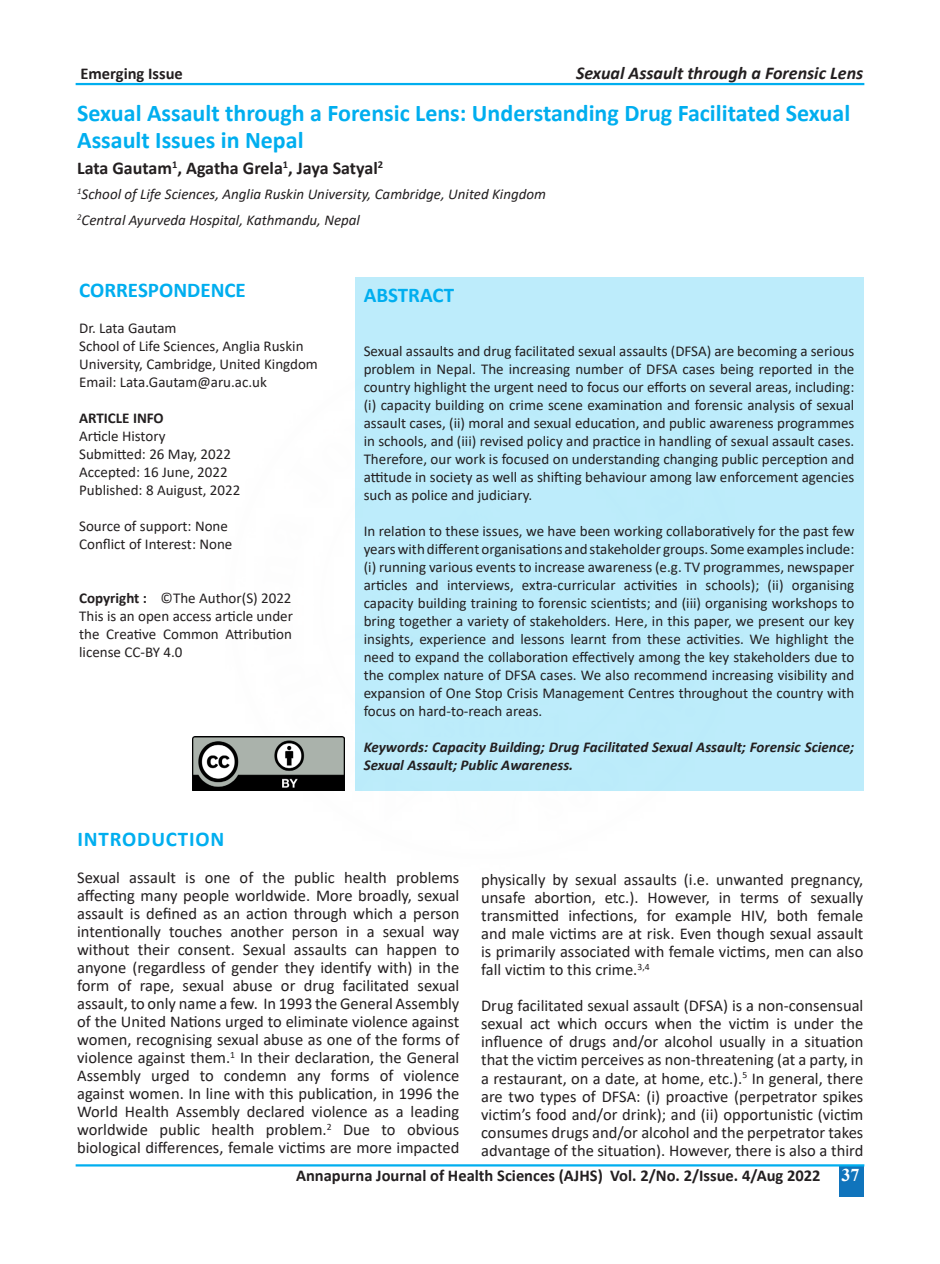
<style>
.page{position:relative;width:940px;height:1264px;background:#fff}
.page>*{position:absolute;margin:0;border:0;box-sizing:border-box;transform-origin:0 0}
.t1{font:700 24px/27px "Calibri";color:#00aeef}
.t2{font:700 21px "Calibri";color:#00aeef}
.t3{font:700 21px "Calibri";letter-spacing:.04em;color:#00aeef}
.t4{font:700 18px "Calibri";color:#231f20}
.t5{font:italic 700 18px "Calibri";color:#231f20}
.t6{font:16.5px/18px "Calibri";color:#231f20;text-align:justify}
.t7{font:700 16.5px "Calibri";color:#231f20}
.t8{font:15px/18px "Calibri";color:#231f20;text-align:justify}
.t9{font:italic 15px "Calibri";color:#231f20}
.t10{font:italic 700 15px/18px "Calibri";color:#231f20}
.t11{font:700 15px "Calibri";color:#231f20}
.s1{font-weight:700}
.s2{font-family:"Times New Roman";font-size:18px;color:#fff}
</style>
<div class="page">
<div style="left:839px;top:1166px;width:25px;height:31px;background:#1074bc"></div>
<hr style="left:76px;top:83px;width:788px;height:2px;background:#00aeef">
<hr style="left:76px;top:1164px;width:788px;height:2px;background:#00aeef">
<div style="left:355px;top:277px;width:508px;height:513px;background:#bdecfb"></div>
<img style="left:192px;top:737px;width:152px;height:53px">
<p class="t7" style="left:80px;top:62px;width:104px">Emerging Issue</p>
<p class="t5" style="left:576px;top:61px;width:289px">Sexual Assault through a Forensic Lens</p>
<p class="t1" style="left:77px;top:99px;width:774px">Sexual Assault through a Forensic Lens: Understanding Drug Facilitated Sexual<br>Assault Issues in Nepal</p>
<p class="t4" style="left:77px;top:155px;width:307px">Lata Gautam<sup>1</sup>, Agatha Grela<sup>1</sup>, Jaya Satyal<sup>2</sup></p>
<p class="t9" style="left:77px;top:184px;width:470px"><sup>1</sup>School of Life Sciences, Anglia Ruskin University, Cambridge, United Kingdom</p>
<p class="t9" style="left:77px;top:209px;width:284px"><sup>2</sup>Central Ayurveda Hospital, Kathmandu, Nepal</p>
<p class="t2" style="left:79px;top:275px;width:168px">CORRESPONDENCE</p>
<p class="t8" style="left:79px;top:319px;width:99px">Dr. Lata Gautam</p>
<p class="t8" style="left:79px;top:337px;width:226px">School of Life Sciences, Anglia Ruskin</p>
<p class="t8" style="left:79px;top:355px;width:240px">University, Cambridge, United Kingdom</p>
<p class="t8" style="left:79px;top:373px;width:189px">Email: Lata.Gautam@aru.ac.uk</p>
<p class="t11" style="left:79px;top:408px;width:86px">ARTICLE INFO</p>
<p class="t8" style="left:79px;top:427px;width:88px">Article History</p>
<p class="t8" style="left:79px;top:445px;width:153px">Submitted: 26 May, 2022</p>
<p class="t8" style="left:79px;top:463px;width:150px">Accepted: 16 June, 2022</p>
<p class="t8" style="left:79px;top:481px;width:163px">Published: 8 Auigust, 2022</p>
<p class="t8" style="left:79px;top:517px;width:150px">Source of support: None</p>
<p class="t8" style="left:79px;top:535px;width:155px">Conflict of Interest: None</p>
<p class="t8" style="left:79px;top:589px;width:214px"><span class="s1">Copyright :</span> ©The Author(S) 2022</p>
<p class="t8" style="left:79px;top:607px;width:215px">This is an open access article under</p>
<p class="t8" style="left:79px;top:625px;width:214px">the Creative Common Attribution</p>
<p class="t8" style="left:79px;top:643px;width:105px">license CC-BY 4.0</p>
<p class="t2" style="left:364px;top:280px;width:92px">ABSTRACT</p>
<p class="t8" style="left:364px;top:341px;width:492px">Sexual assaults and drug facilitated sexual assaults (DFSA) are becoming a serious problem in Nepal. The increasing number of DFSA cases being reported in the country highlight the urgent need to focus our efforts on several areas, including: (i) capacity building on crime scene examination and forensic analysis of sexual assault cases, (ii) moral and sexual education, and public awareness programmes in schools, and (iii) revised policy and practice in handling of sexual assault cases.<br>Therefore, our work is focused on understanding changing public perception and attitude in society as well as shifting behaviour among law enforcement agencies such as police and judiciary.</p>
<p class="t8" style="left:364px;top:521px;width:492px">In relation to these issues, we have been working collaboratively for the past few years with different organisations and stakeholder groups. Some examples include: (i) running various events to increase awareness (e.g. TV programmes, newspaper articles and interviews, extra-curricular activities in schools); (ii) organising capacity building training to forensic scientists; and (iii) organising workshops to bring together a variety of stakeholders. Here, in this paper, we present our key insights, experience and lessons learnt from these activities. We highlight the need to expand the collaboration effectively among the key stakeholders due to the complex nature of DFSA cases. We also recommend increasing visibility and expansion of One Stop Crisis Management Centres throughout the country with focus on hard-to-reach areas.</p>
<p class="t10" style="left:364px;top:737px;width:492px">Keywords: Capacity Building; Drug Facilitated Sexual Assault; Forensic Science;<br>Sexual Assault; Public Awareness.</p>
<p class="t3" style="left:78px;top:823px;width:148px">INTRODUCTION</p>
<p class="t6" style="left:77px;top:868px;width:384px">Sexual assault is one of the public health problems affecting many people worldwide. More broadly, sexual assault is defined as an action through which a person intentionally touches another person in a sexual way without their consent. Sexual assaults can happen to anyone (regardless of gender they identify with) in the form of rape, sexual abuse or drug facilitated sexual assault, to only name a few. In 1993 the General Assembly of the United Nations urged to eliminate violence against women, recognising sexual abuse as one of the forms of violence against them.<sup>1</sup> In their declaration, the General Assembly urged to condemn any forms of violence against women. In line with this publication, in 1996 the World Health Assembly declared violence as a leading worldwide public health problem.<sup>2</sup> Due to obvious biological differences, female victims are more impacted</p>
<p class="t6" style="left:481px;top:870px;width:384px">physically by sexual assaults (i.e. unwanted pregnancy, unsafe abortion, etc.). However, in terms of sexually transmitted infections, for example HIV, both female and male victims are at risk. Even though sexual assault is primarily associated with female victims, men can also fall victim to this crime.<sup>3,4</sup></p>
<p class="t6" style="left:481px;top:996px;width:384px">Drug facilitated sexual assault (DFSA) is a non-consensual sexual act which occurs when the victim is under the influence of drugs and/or alcohol usually in a situation that the victim perceives as non-threatening (at a party, in a restaurant, on a date, at home, etc.).<sup>5</sup> In general, there are two types of DFSA: (i) proactive (perpetrator spikes victim’s food and/or drink); and (ii) opportunistic (victim consumes drugs and/or alcohol and the perpetrator takes advantage of the situation). However, there is also a third</p>
<p class="t7" style="left:296px;top:1163px;width:565px">Annapurna Journal of Health Sciences (AJHS) Vol. 2/No. 2/Issue. 4/Aug 2022 <span class="s2">37</span></p>
</div>
